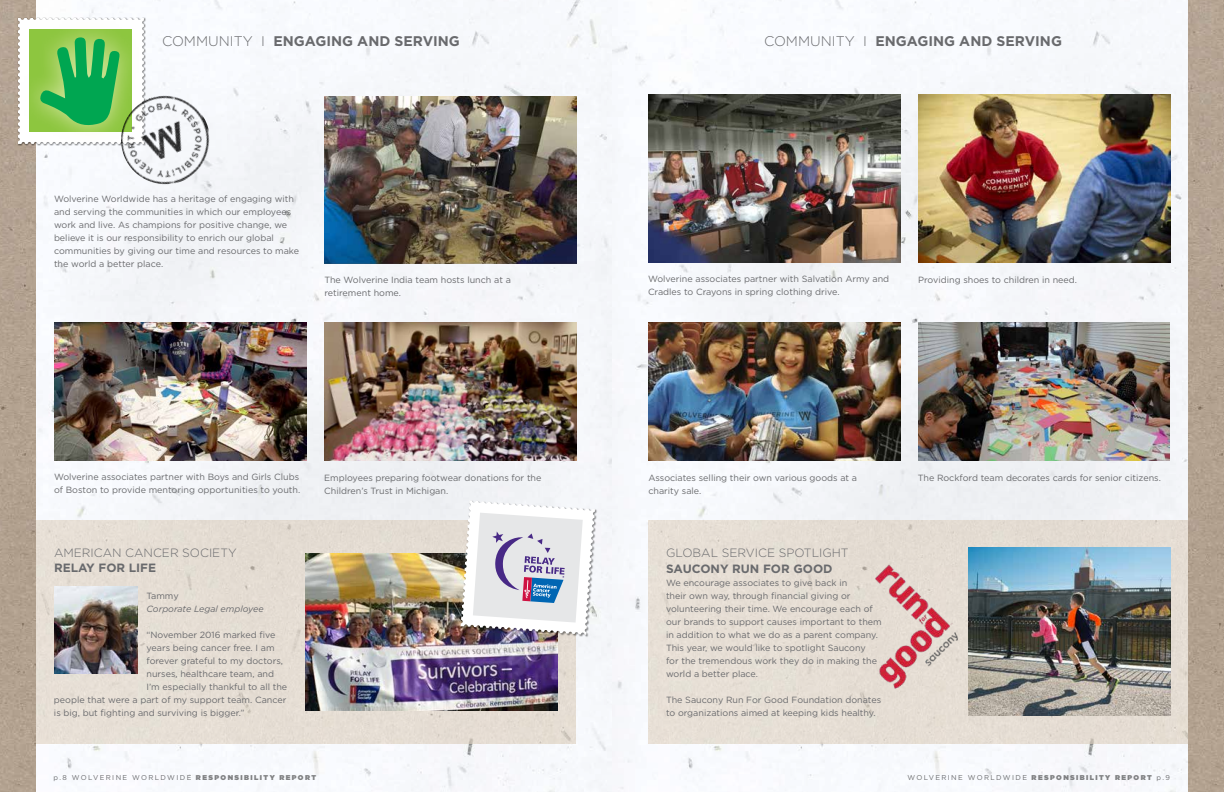
<style>
.page{position:relative;width:1224px;height:792px;background:#fff}
.page>*{position:absolute;margin:0;border:0;box-sizing:border-box;transform-origin:0 0}
.t1{font:700 14px "Gotham";color:#696a6d}
.t2{font:300 12px "Gotham";color:#696a6d}
.t3{font:700 12px "Gotham";color:#696a6d}
.t4{font:9px/13px "Gotham";color:#696a6d}
.t5{font:italic 9px "Gotham";color:#696a6d}
.t6{font:7px "Gotham";letter-spacing:.2em;color:#696a6d}
.s1{font-weight:300}
.s2{font-weight:900;color:#808183}
</style>
<div class="page">
<div style="left:36px;top:0;width:1152px;height:792px;background:#f6f8fb"></div>
<img style="left:1188px;top:0;width:36px;height:792px">
<img style="left:0;top:0;width:36px;height:792px">
<svg style="left:18px;top:18px;width:126px;height:126px"></svg>
<img style="left:115px;top:95px;width:101px;height:95px">
<div style="left:36px;top:520px;width:540px;height:223px;background:#e5ddd4"></div>
<img style="left:306px;top:553px;width:252px;height:157px">
<div style="left:460px;top:500px;width:137px;height:137px;background:#000;opacity:.45"></div>
<svg style="left:461px;top:500px;width:134px;height:135px"></svg>
<img style="left:54px;top:587px;width:83px;height:86px">
<div style="left:648px;top:520px;width:540px;height:224px;background:#e6ded4"></div>
<img style="left:968px;top:548px;width:202px;height:168px">
<img style="left:648px;top:95px;width:252px;height:168px">
<img style="left:324px;top:323px;width:252px;height:137px">
<img style="left:54px;top:323px;width:252px;height:137px">
<img style="left:918px;top:95px;width:252px;height:168px">
<img style="left:325px;top:96px;width:252px;height:168px">
<img style="left:649px;top:323px;width:252px;height:137px">
<img style="left:918px;top:323px;width:252px;height:137px">
<img style="left:857px;top:559px;width:108px;height:135px">
<h1 class="t1" style="left:162px;top:32px;width:299px"><span class="s1">COMMUNITY I</span> ENGAGING AND SERVING</h1>
<p class="t4" style="left:54px;top:192px;width:247px">Wolverine Worldwide has a heritage of engaging with and serving the communities in which our employees work and live. As champions for positive change, we believe it is our responsibility to enrich our global communities by giving our time and resources to make the world a better place.</p>
<h1 class="t1" style="left:764px;top:32px;width:299px"><span class="s1">COMMUNITY I</span> ENGAGING AND SERVING</h1>
<p class="t4" style="left:648px;top:272px;width:243px">Wolverine associates partner with Salvation Army and<br>Cradles to Crayons in spring clothing drive.</p>
<p class="t4" style="left:324px;top:273px;width:188px">The Wolverine India team hosts lunch at a</p>
<p class="t4" style="left:918px;top:273px;width:160px">Providing shoes to children in need.</p>
<p class="t4" style="left:324px;top:286px;width:78px">retirement home.</p>
<p class="t4" style="left:54px;top:470px;width:248px">Wolverine associates partner with Boys and Girls Clubs of Boston to provide mentoring opportunities to youth.</p>
<h2 class="t2" style="left:54px;top:545px;width:184px">AMERICAN CANCER SOCIETY</h2>
<h2 class="t3" style="left:54px;top:559px;width:104px">RELAY FOR LIFE</h2>
<p class="t4" style="left:146px;top:589px;width:34px">Tammy</p>
<p class="t5" style="left:146px;top:603px;width:119px">Corporate Legal employee</p>
<p class="t4" style="left:146px;top:628px;width:131px">“November 2016 marked five</p>
<p class="t4" style="left:146px;top:641px;width:130px">years being cancer free. I am</p>
<p class="t4" style="left:146px;top:654px;width:138px">forever grateful to my doctors,</p>
<p class="t4" style="left:146px;top:667px;width:129px">nurses, healthcare team, and</p>
<p class="t4" style="left:146px;top:680px;width:142px">I’m especially thankful to all the</p>
<p class="t4" style="left:54px;top:693px;width:234px">people that were a part of my support team. Cancer</p>
<p class="t4" style="left:54px;top:706px;width:192px">is big, but fighting and surviving is bigger.”</p>
<p class="t4" style="left:324px;top:471px;width:219px">Employees preparing footwear donations for the<br>Children’s Trust in Michigan.</p>
<p class="t4" style="left:648px;top:471px;width:210px">Associates selling their own various goods at a charity sale.</p>
<p class="t4" style="left:918px;top:471px;width:245px">The Rockford team decorates cards for senior citizens.</p>
<h2 class="t2" style="left:666px;top:545px;width:184px">GLOBAL SERVICE SPOTLIGHT</h2>
<h2 class="t3" style="left:666px;top:561px;width:168px">SAUCONY RUN FOR GOOD</h2>
<p class="t4" style="left:666px;top:577px;width:217px">We encourage associates to give back in<br>their own way, through financial giving or volunteering their time. We encourage each of our brands to support causes important to them in addition to what we do as a parent company.<br>This year, we would like to spotlight Saucony<br>for the tremendous work they do in making the world a better place.</p>
<p class="t4" style="left:666px;top:694px;width:217px">The Saucony Run For Good Foundation donates to organizations aimed at keeping kids healthy.</p>
<p class="t6" style="left:53px;top:773px;width:264px">p.8 WOLVERINE WORLDWIDE <span class="s2">RESPONSIBILITY REPORT</span></p>
<p class="t6" style="left:908px;top:773px;width:264px">WOLVERINE WORLDWIDE <span class="s2">RESPONSIBILITY REPORT</span> p.9</p>
</div>
